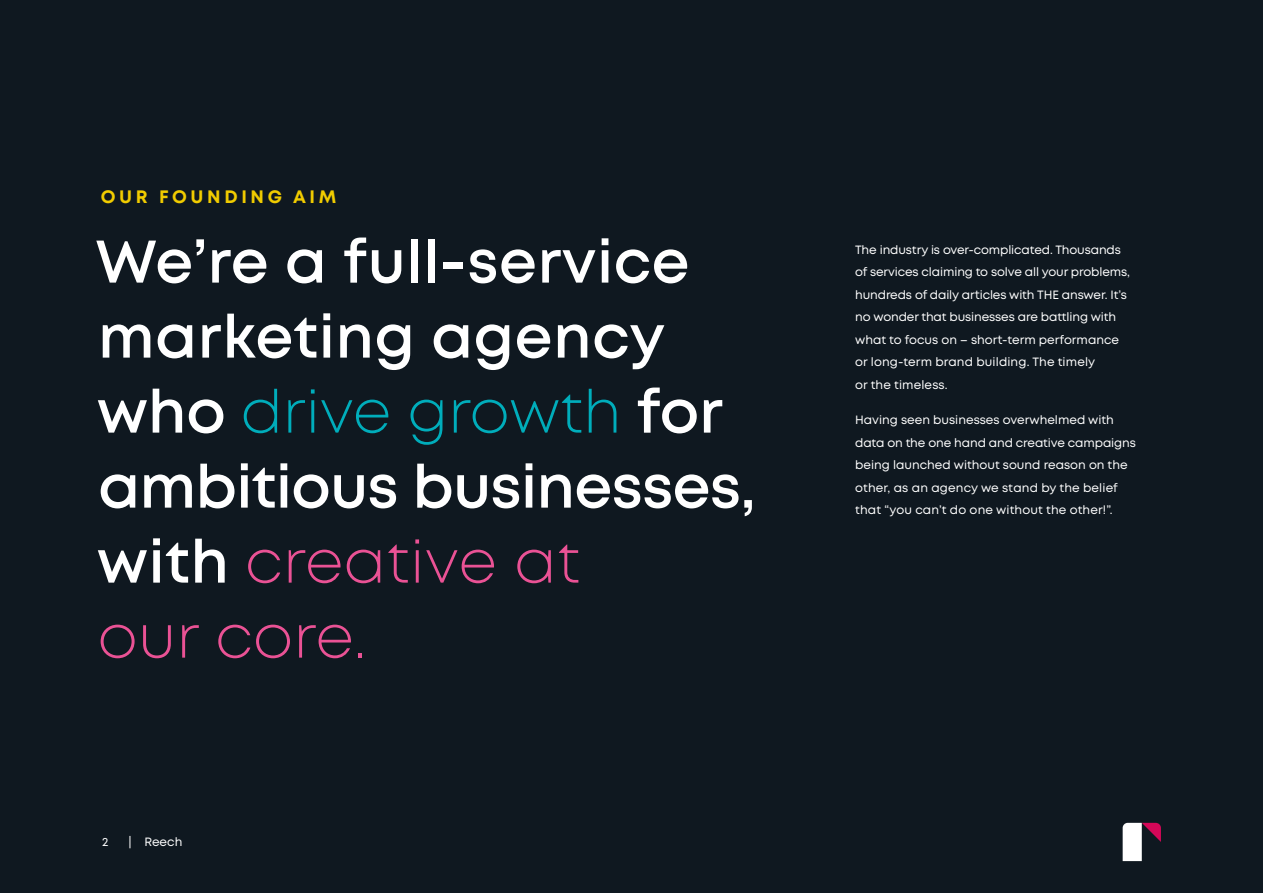
<style>
.page{position:relative;width:1263px;height:893px;background:#0f1820}
.page>*{position:absolute;margin:0;border:0;box-sizing:border-box;transform-origin:0 0}
.t1{font:600 60px/75px "Mont";color:#fff}
.t2{font:700 18px "Mont";letter-spacing:.2em;color:#f1cc00}
.t3{font:12px/22.5px "Mont";letter-spacing:-.005em;color:#fff}
.s1{font-weight:300;color:#00adbb}
.s2{font-weight:300;color:#ea5295}
</style>
<div class="page">
<svg style="left:1123px;top:823px;width:38px;height:38px"></svg>
<h2 class="t2" style="left:101px;top:185px;width:237px">OUR FOUNDING AIM</h2>
<h1 class="t1" style="left:95px;top:224px;width:662px">We’re a full-service marketing agency who <span class="s1">drive growth</span> for ambitious businesses, with <span class="s2">creative at<br>our core.</span></h1>
<p class="t3" style="left:855px;top:238px;width:276px">The industry is over-complicated. Thousands of services claiming to solve all your problems, hundreds of daily articles with THE answer. It’s no wonder that businesses are battling with what to focus on – short-term performance or long-term brand building. The timely<br>or the timeless.</p>
<p class="t3" style="left:855px;top:409px;width:282px">Having seen businesses overwhelmed with data on the one hand and creative campaigns being launched without sound reason on the other, as an agency we stand by the belief that “you can’t do one without the other!”.</p>
<p class="t3" style="left:102px;top:831px;width:8px">2</p>
<p class="t3" style="left:129px;top:831px;width:55px">| Reech</p>
</div>
